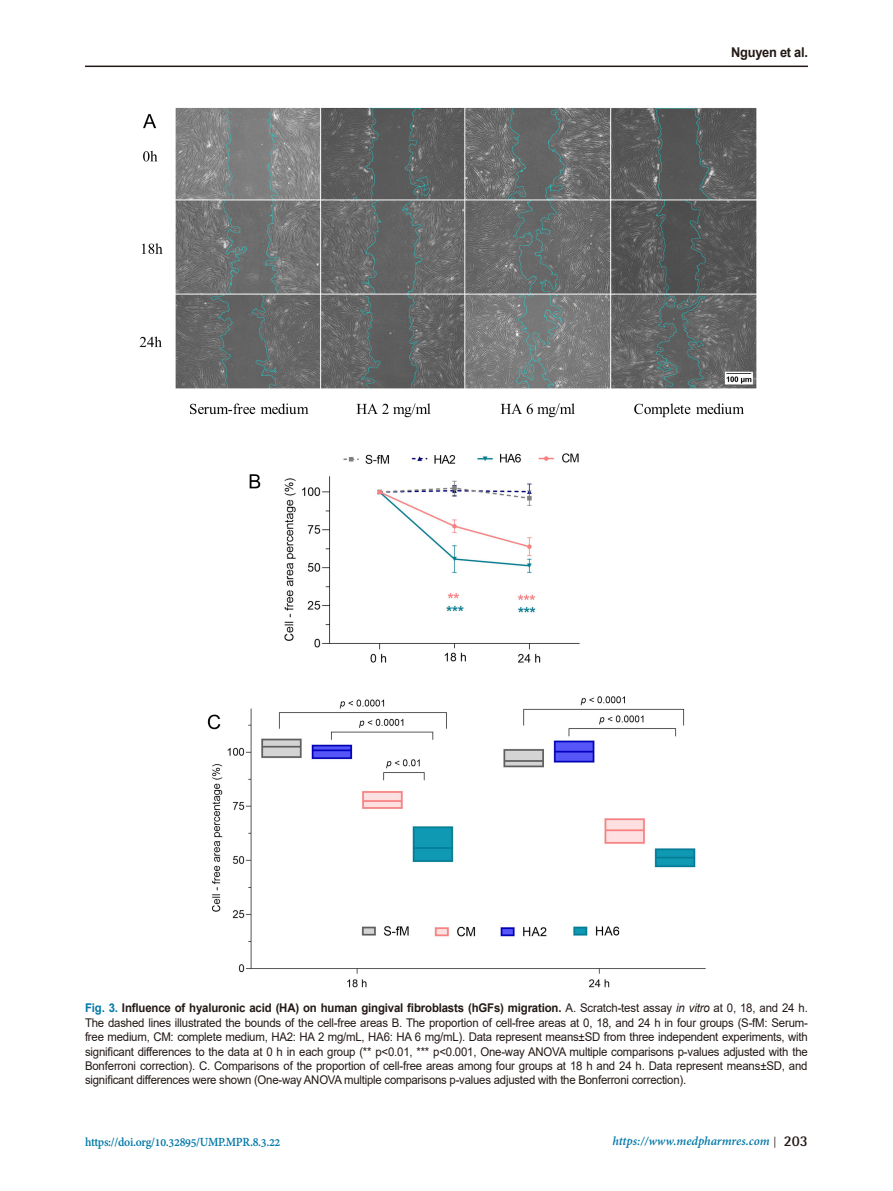
<style>
.page{position:relative;width:893px;height:1191px;background:#fff}
.page>*{position:absolute;margin:0;border:0;box-sizing:border-box;transform-origin:0 0}
.t1{font:700 13.5px "Adobe Devanagari";letter-spacing:-.02em;color:#0078a8;scale:.95 1}
.t2{font:italic 700 13.5px "Adobe Devanagari";letter-spacing:-.005em;color:#0078a8}
.t3{font:700 13.5px "Arial";letter-spacing:-.02em;color:#231916;scale:.95 1}
.fig_title{font:12px/14.4px "Arial";letter-spacing:-.02em;color:#231916;text-align:justify;scale:.95 1}
.s1{font-weight:700;color:#0078a8}
.s2{font-weight:700}
.s3{font-style:italic}
.s4{font-weight:400;font-style:normal;font-size:12px;color:#231916}
.s5{font-family:"Rotis Semi Sans Std";font-style:normal;font-size:15px;color:#231916}
</style>
<div class="page">
<hr style="left:85px;top:66px;width:723px;height:1px;background:#231916">
<img style="left:139px;top:107px;width:618px;height:881px">
<p class="t3" style="left:731px;top:42px;width:82px">Nguyen et al.</p>
<p class="fig_title" style="left:85px;top:1001px;width:762px"><span class="s1">Fig. 3.</span> <span class="s2">Influence of hyaluronic acid (HA) on human gingival fibroblasts (hGFs) migration.</span> A. Scratch-test assay <span class="s3">in vitro</span> at 0, 18, and 24 h.<br>The dashed lines illustrated the bounds of the cell-free areas B. The proportion of cell-free areas at 0, 18, and 24 h in four groups (S-fM: Serum&shy;free medium, CM: complete medium, HA2: HA 2 mg/mL, HA6: HA 6 mg/mL). Data represent means±SD from three independent experiments, with significant differences to the data at 0 h in each group (** p&lt;0.01, *** p&lt;0.001, One-way ANOVA multiple comparisons p-values adjusted with the Bonferroni correction). C. Comparisons of the proportion of cell-free areas among four groups at 18 h and 24 h. Data represent means±SD, and significant differences were shown (One-way ANOVA multiple comparisons p-values adjusted with the Bonferroni correction).</p>
<p class="t1" style="left:85px;top:1134px;width:207px">https://doi.org/10.32895/UMP.MPR.8.3.22</p>
<p class="t2" style="left:612px;top:1133px;width:197px">https://www.medpharmres.com <span class="s4">|</span> <span class="s5">203</span></p>
</div>
